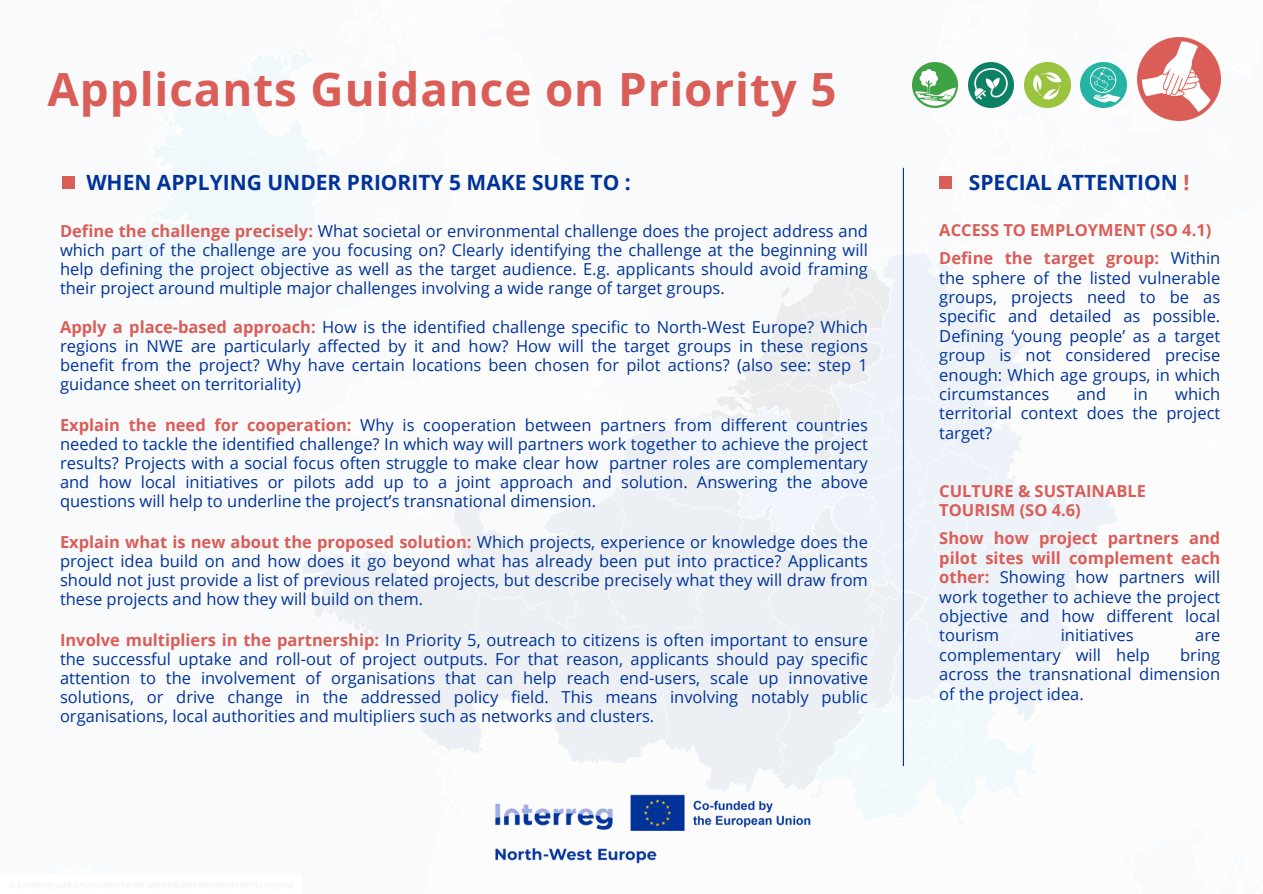
<style>
.page{position:relative;width:1263px;height:894px;background:#fff}
.page>*{position:absolute;margin:0;border:0;box-sizing:border-box;transform-origin:0 0}
.t1{font:700 45.75px "Open Sans";letter-spacing:.02em;color:#da5d57}
.t2{font:700 21px "Open Sans";color:#039}
.t3{font:16.5px/19.2px "Open Sans";color:#039;text-align:justify}
.t4{font:700 16.5px/19.4px "Open Sans";color:#da5d57}
.s1{color:#da5d57}
.s2{font-weight:700;color:#da5d57}
</style>
<div class="page">
<img style="left:18px;top:49px;width:1203px;height:839px">
<img style="left:912px;top:62px;width:46px;height:46px">
<img style="left:1025px;top:62px;width:45px;height:46px">
<img style="left:969px;top:62px;width:45px;height:46px">
<img style="left:1137px;top:37px;width:83px;height:83px">
<img style="left:1081px;top:62px;width:45px;height:46px">
<img style="left:477px;top:776px;width:351px;height:106px">
<div style="left:62px;top:176px;width:13px;height:13px;background:#da5d57"></div>
<hr style="left:903px;top:168px;width:1px;height:597px;background:#039">
<div style="left:939px;top:176px;width:13px;height:13px;background:#da5d57"></div>
<p class="t1" style="left:48px;top:57px;width:791px">Applicants Guidance on Priority 5</p>
<p class="t2" style="left:86px;top:167px;width:546px">WHEN APPLYING UNDER PRIORITY 5 MAKE SURE TO :</p>
<p class="t2" style="left:969px;top:167px;width:222px">SPECIAL ATTENTION <span class="s1">!</span></p>
<h1 class="t3" style="left:60px;top:221px;width:809px"><span class="s2">Define the challenge precisely:</span> What societal or environmental challenge does the project address and which part of the challenge are you focusing on? Clearly identifying the challenge at the beginning will help defining the project objective as well as the target audience. E.g. applicants should avoid framing their project around multiple major challenges involving a wide range of target groups.</h1>
<p class="t3" style="left:60px;top:316px;width:809px"><span class="s2">Apply a place-based approach:</span> How is the identified challenge specific to North-West Europe? Which regions in NWE are particularly affected by it and how? How will the target groups in these regions benefit from the project? Why have certain locations been chosen for pilot actions? (also see: step 1 guidance sheet on territoriality)</p>
<p class="t3" style="left:60px;top:414px;width:809px"><span class="s2">Explain the need for cooperation:</span> Why is cooperation between partners from different countries needed to tackle the identified challenge? In which way will partners work together to achieve the project results? Projects with a social focus often struggle to make clear how partner roles are complementary and how local initiatives or pilots add up to a joint approach and solution. Answering the above questions will help to underline the project’s transnational dimension.</p>
<p class="t3" style="left:60px;top:531px;width:809px"><span class="s2">Explain what is new about the proposed solution:</span> Which projects, experience or knowledge does the project idea build on and how does it go beyond what has already been put into practice? Applicants should not just provide a list of previous related projects, but describe precisely what they will draw from these projects and how they will build on them.</p>
<p class="t3" style="left:60px;top:629px;width:809px"><span class="s2">Involve multipliers in the partnership:</span> In Priority 5, outreach to citizens is often important to ensure the successful uptake and roll-out of project outputs. For that reason, applicants should pay specific attention to the involvement of organisations that can help reach end-users, scale up innovative solutions, or drive change in the addressed policy field. This means involving notably public organisations, local authorities and multipliers such as networks and clusters.</p>
<h3 class="t4" style="left:939px;top:220px;width:274px">ACCESS TO EMPLOYMENT (SO 4.1)</h3>
<p class="t3" style="left:939px;top:248px;width:282px"><span class="s2">Define the target group:</span> Within the sphere of the listed vulnerable groups, projects need to be as specific and detailed as possible.<br>Defining ‘young people’ as a target group is not considered precise enough: Which age groups, in which circumstances</p>
<p class="t3" style="left:939px;top:383px;width:282px;text-indent:236px">which territorial context does the project target?</p>
<p class="t3" style="left:1077px;top:384px;width:31px">and</p>
<p class="t3" style="left:1133px;top:384px;width:16px">in</p>
<h3 class="t4" style="left:939px;top:480px;width:208px">CULTURE &amp; SUSTAINABLE<br>TOURISM (SO 4.6)</h3>
<p class="t3" style="left:939px;top:528px;width:282px"><span class="s2">Show how project partners and pilot sites will complement each other:</span> Showing how partners will work together to achieve the project objective and how different local tourism</p>
<p class="t3" style="left:1061px;top:625px;width:74px">initiatives</p>
<p class="t3" style="left:1195px;top:625px;width:27px">are</p>
<p class="t3" style="left:939px;top:644px;width:212px">complementary will help</p>
<p class="t3" style="left:939px;top:644px;width:282px;text-indent:241px">bring across the transnational dimension of the project idea.</p>
</div>
